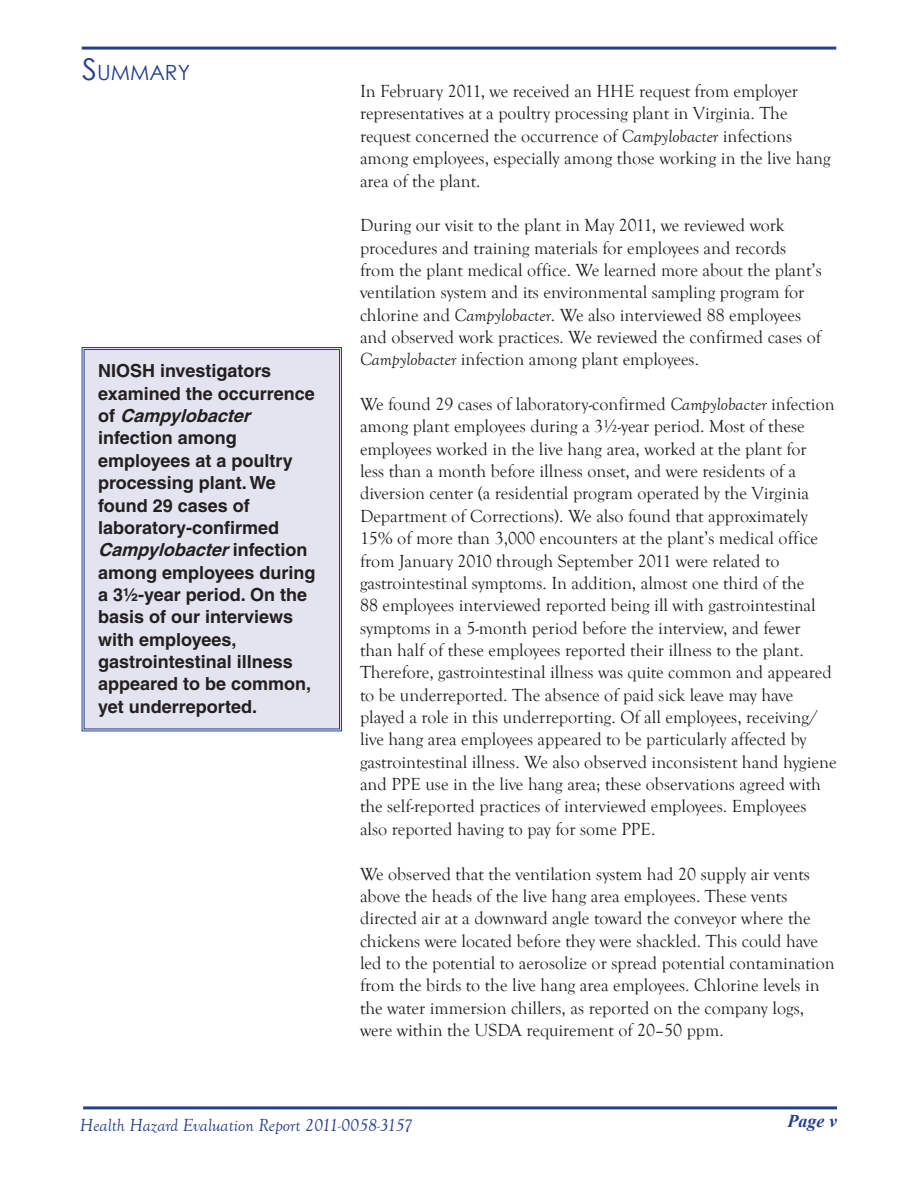
<style>
.page{position:relative;width:918px;height:1188px;background:#fff}
.page>*{position:absolute;margin:0;border:0;box-sizing:border-box;transform-origin:0 0}
.HHE_Main_Heading{font:30px "Century Gothic";color:#253f8e}
.t1{font:21px "Century Gothic";color:#253f8e}
.t2{font:18px/22.4px "Goudy Old Style T";color:#231f20}
.Special_Boxes{font:700 18px/22.4px "Helvetica";color:#231f20}
.t3{font:italic 18px "Goudy Old Style T";color:#253f8e}
.t4{font:italic 700 18px "Times New Roman";color:#253f8e}
.s1{font-style:italic}
</style>
<div class="page">
<hr style="left:83px;top:1106px;width:754px;height:3px;background:#253f8e">
<hr style="left:82px;top:47px;width:754px;height:3px;background:#253f8e">
<div style="left:81px;top:347px;width:261px;height:385px;background:#e4e4f0"></div>
<div style="left:84px;top:349px;width:256px;height:380px;border:1px solid #253f8e"></div>
<p class="HHE_Main_Heading" style="left:82px;top:48px;width:14px">S</p>
<p class="t1" style="left:97px;top:57px;width:95px">UMMARY</p>
<p class="Special_Boxes" style="left:98px;top:360px;width:219px">NIOSH investigators examined the occurrence o f <span class="s1">Campylobacter </span>infection among employees at a poultry processing plant. We found 29 cases of laboratory-confirmed<br><span class="s1">Campylobacter</span>i n f e c t i o n among employees during a 3½-year period. On the basis of our interviews with employees, gastrointestinal illness appeared to be common, yet underreported.</p>
<p class="t2" style="left:360px;top:80px;width:472px">In February 2011, we received an HHE request from employer representatives at a poultry processing plant in Virginia. The request concerned the occurrence of <span class="s1">Campylobacter</span> infections among employees, especially among those working in the live hang area of the plant.</p>
<p class="t2" style="left:360px;top:215px;width:463px">During our visit to the plant in May 2011, we reviewed work procedures and training materials for employees and records from the plant medical office. We learned more about the plant’s ventilation system and its environmental sampling program for chlorine and <span class="s1">Campylobacter</span>. We also interviewed 88 employees and observed work practices. We reviewed the confirmed cases of <span class="s1">Campylobacter</span> infection among plant employees.</p>
<p class="t2" style="left:360px;top:393px;width:478px">We found 29 cases of laboratory-confirmed <span class="s1">Campylobacter</span> infection among plant employees during a 3½-year period. Most of these employees worked in the live hang area, worked at the plant for<br>less than a month before illness onset, and were residents of a diversion center (a residential program operated by the Virginia Department of Corrections). We also found that approximately 15% of more than 3,000 encounters at the plant’s medical office from January 2010 through September 2011 were related to gastrointestinal symptoms. In addition, almost one third of the<br>88 employees interviewed reported being ill with gastrointestinal symptoms in a 5-month period before the interview, and fewer than half of these employees reported their illness to the plant.<br>Therefore, gastrointestinal illness was quite common and appeared to be underreported. The absence of paid sick leave may have played a role in this underreporting. Of all employees, receiving/ live hang area employees appeared to be particularly affected by gastrointestinal illness. We also observed inconsistent hand hygiene and PPE use in the live hang area; these observations agreed with the self-reported practices of interviewed employees. Employees also reported having to pay for some PPE.</p>
<p class="t2" style="left:360px;top:863px;width:476px">We observed that the ventilation system had 20 supply air vents above the heads of the live hang area employees. These vents directed air at a downward angle toward the conveyor where the chickens were located before they were shackled. This could have led to the potential to aerosolize or spread potential contamination from the birds to the live hang area employees. Chlorine levels in the water immersion chillers, as reported on the company logs, were within the USDA requirement of 20–50 ppm.</p>
<p class="t3" style="left:80px;top:1115px;width:334px">Health Hazard Evaluation Report 2011-0058-3157</p>
<p class="t4" style="left:788px;top:1108px;width:51px">Page v</p>
</div>
